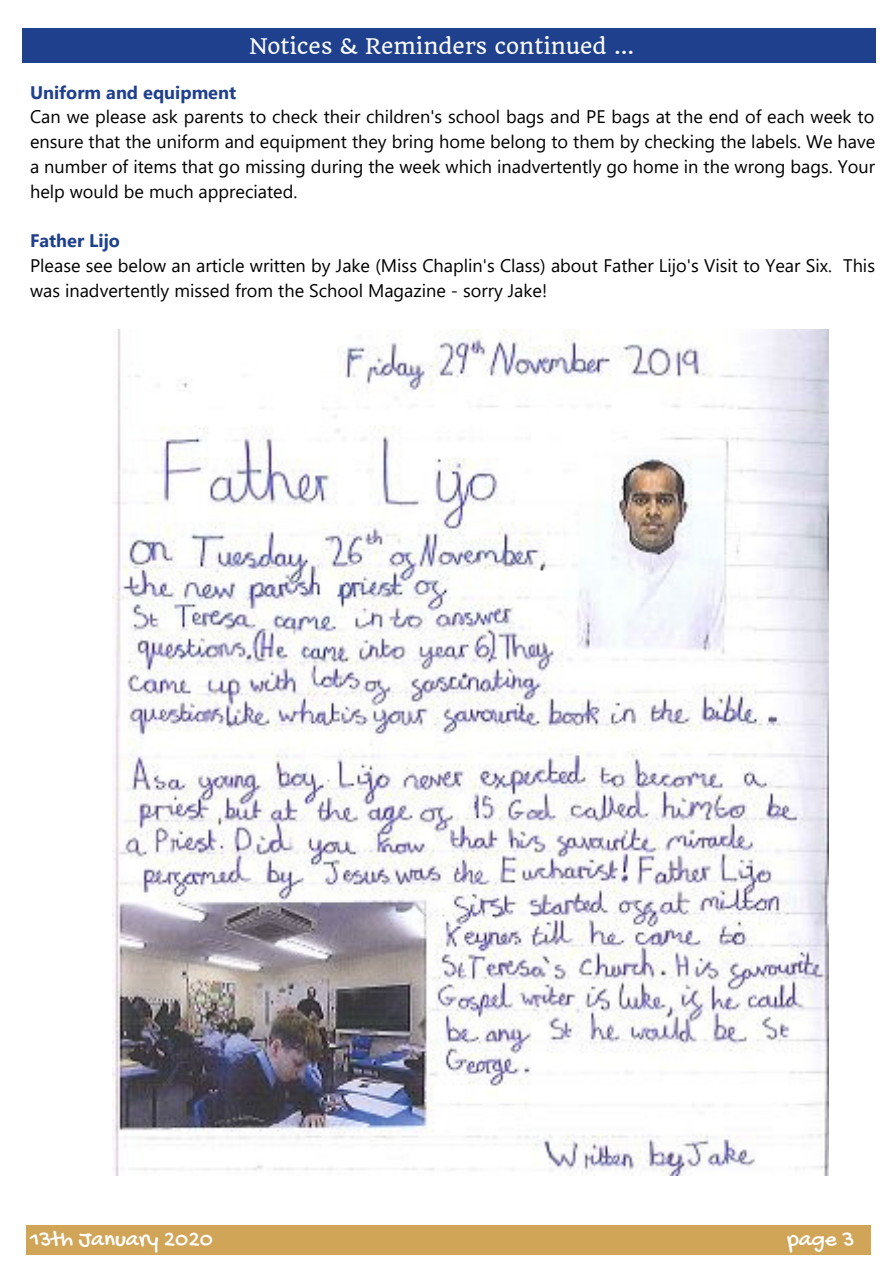
<style>
.page{position:relative;width:894px;height:1264px;background:#fff}
.page>*{position:absolute;margin:0;border:0;box-sizing:border-box;transform-origin:0 0}
.t1{font:23.25px "Gochi Hand";color:#fff}
.t2{font:21px "Quando";color:#fafafa}
.t3{font:18.15px/24.8px "Segoe UI";color:#000;text-align:justify}
.t4{font:700 18.15px "Segoe UI";color:#1f408d}
</style>
<div class="page">
<div style="left:817px;top:1225px;width:53px;height:29px;background:#d1a557"></div>
<div style="left:79px;top:1225px;width:738px;height:29px;background:#d1a557"></div>
<div style="left:26px;top:1225px;width:53px;height:29px;background:#d1a557"></div>
<div style="left:23px;top:29px;width:852px;height:33px;background:#1f408d"></div>
<img style="left:113px;top:329px;width:715px;height:846px">
<p class="t2" style="left:249px;top:33px;width:387px">Notices &amp; Reminders continued ...</p>
<p class="t4" style="left:30px;top:79px;width:207px">Uniform and equipment</p>
<p class="t3" style="left:30px;top:103px;width:846px">Can we please ask parents to check their children's school bags and PE bags at the end of each week to ensure that the uniform and equipment they bring home belong to them by checking the labels. We have a number of items that go missing during the week which inadvertently go home in the wrong bags. Your help would be much appreciated.</p>
<p class="t4" style="left:30px;top:228px;width:91px">Father Lijo</p>
<p class="t3" style="left:30px;top:252px;width:846px">Please see below an article written by Jake (Miss Chaplin's Class) about Father Lijo's Visit to Year Six. This was inadvertently missed from the School Magazine - sorry Jake!</p>
<p class="t1" style="left:30px;top:1226px;width:184px">13th January 2020</p>
<p class="t1" style="left:787px;top:1226px;width:68px">page 3</p>
</div>
